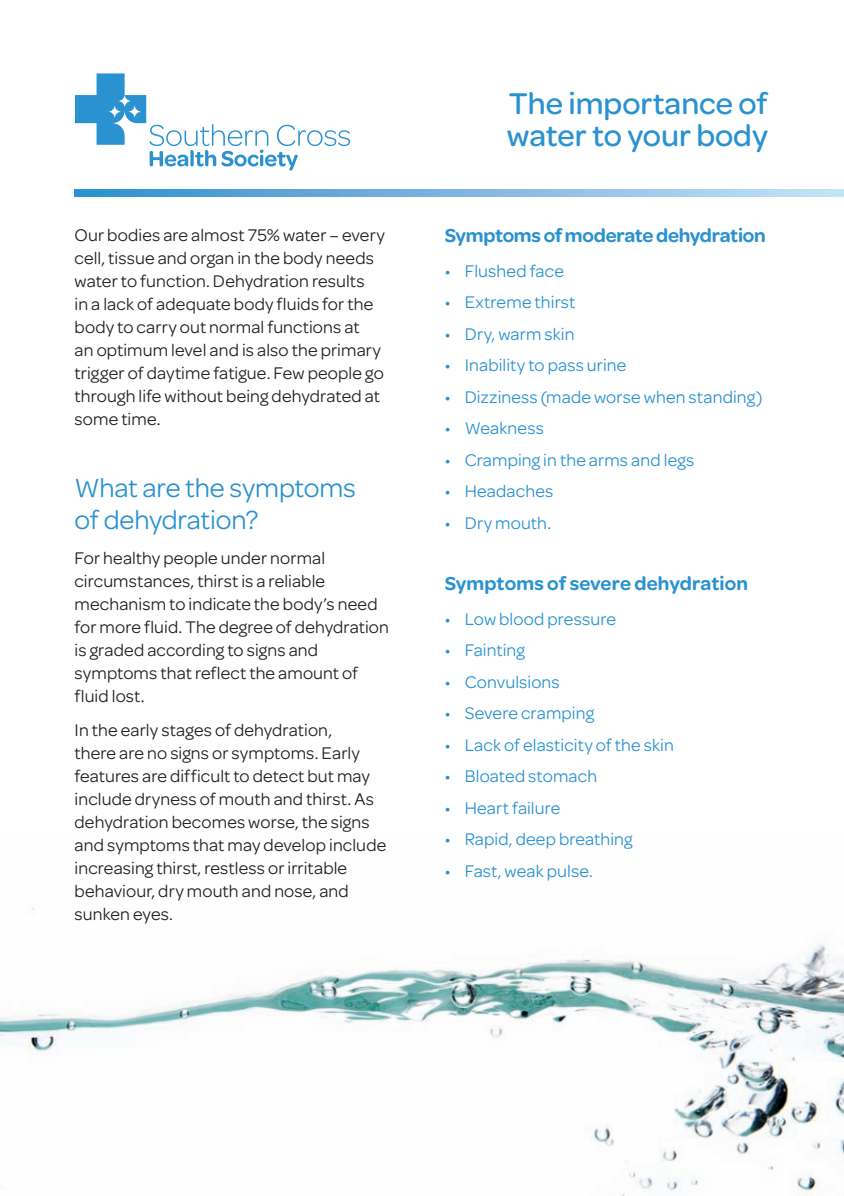
<style>
.page{position:relative;width:844px;height:1196px;background:#fff}
.page>*{position:absolute;margin:0;border:0;box-sizing:border-box;transform-origin:0 0}
.t1{font:500 32px/32px "Omnes";color:#2a92d0}
.t2{font:28px/32px "Omnes";letter-spacing:-.005em;color:#2a92d0}
.t3{font:600 20px "Omnes";letter-spacing:-.01em;color:#2a92d0}
.t4{font:18px/23px "Omnes";letter-spacing:.01em;color:#231f20}
.t5{font:18px "Omnes";letter-spacing:.01em;color:#2a92d0}
</style>
<div class="page">
<svg style="left:75px;top:73px;width:275px;height:98px"></svg>
<svg style="left:75px;top:189px;width:769px;height:7px;background:#7cb7e2"></svg>
<img style="left:0;top:908px;width:844px;height:287px">
<svg style="left:0;top:1192px;width:4px;height:3px"></svg>
<svg style="left:840px;top:1192px;width:4px;height:3px"></svg>
<p class="t4" style="left:75px;top:223px;width:312px">Our bodies are almost 75% water – every cell, tissue and organ in the body needs water to function. Dehydration results<br>in a lack of adequate body fluids for the body to carry out normal functions at<br>an optimum level and is also the primary trigger of daytime fatigue. Few people go through life without being dehydrated at some time.</p>
<h2 class="t2" style="left:75px;top:472px;width:283px">What are the symptoms of dehydration?</h2>
<p class="t4" style="left:75px;top:546px;width:316px">For healthy people under normal circumstances, thirst is a reliable mechanism to indicate the body’s need for more fluid. The degree of dehydration is graded according to signs and symptoms that reflect the amount of fluid lost.</p>
<p class="t4" style="left:75px;top:718px;width:313px">In the early stages of dehydration,<br>there are no signs or symptoms. Early features are difficult to detect but may include dryness of mouth and thirst. As dehydration becomes worse, the signs and symptoms that may develop include increasing thirst, restless or irritable behaviour, dry mouth and nose, and sunken eyes.</p>
<h1 class="t1" style="left:507px;top:87px;width:263px">The importance of water to your body</h1>
<p class="t3" style="left:445px;top:224px;width:322px">Symptoms of moderate dehydration</p>
<p class="t5" style="left:445px;top:261px;width:121px">• Flushed face</p>
<p class="t5" style="left:445px;top:292px;width:132px">• Extreme thirst</p>
<p class="t5" style="left:445px;top:324px;width:131px">• Dry, warm skin</p>
<p class="t5" style="left:445px;top:355px;width:183px">• Inability to pass urine</p>
<p class="t5" style="left:445px;top:387px;width:319px">• Dizziness (made worse when standing)</p>
<p class="t5" style="left:445px;top:418px;width:101px">• Weakness</p>
<p class="t5" style="left:445px;top:450px;width:251px">• Cramping in the arms and legs</p>
<p class="t5" style="left:445px;top:481px;width:110px">• Headaches</p>
<p class="t5" style="left:445px;top:513px;width:108px">• Dry mouth.</p>
<p class="t3" style="left:445px;top:572px;width:305px">Symptoms of severe dehydration</p>
<p class="t5" style="left:445px;top:608px;width:173px">• Low blood pressure</p>
<p class="t5" style="left:445px;top:640px;width:82px">• Fainting</p>
<p class="t5" style="left:445px;top:671px;width:117px">• Convulsions</p>
<p class="t5" style="left:445px;top:703px;width:151px">• Severe cramping</p>
<p class="t5" style="left:445px;top:734px;width:231px">• Lack of elasticity of the skin</p>
<p class="t5" style="left:445px;top:766px;width:154px">• Bloated stomach</p>
<p class="t5" style="left:445px;top:797px;width:117px">• Heart failure</p>
<p class="t5" style="left:445px;top:829px;width:189px">• Rapid, deep breathing</p>
<p class="t5" style="left:445px;top:860px;width:150px">• Fast, weak pulse.</p>
</div>
